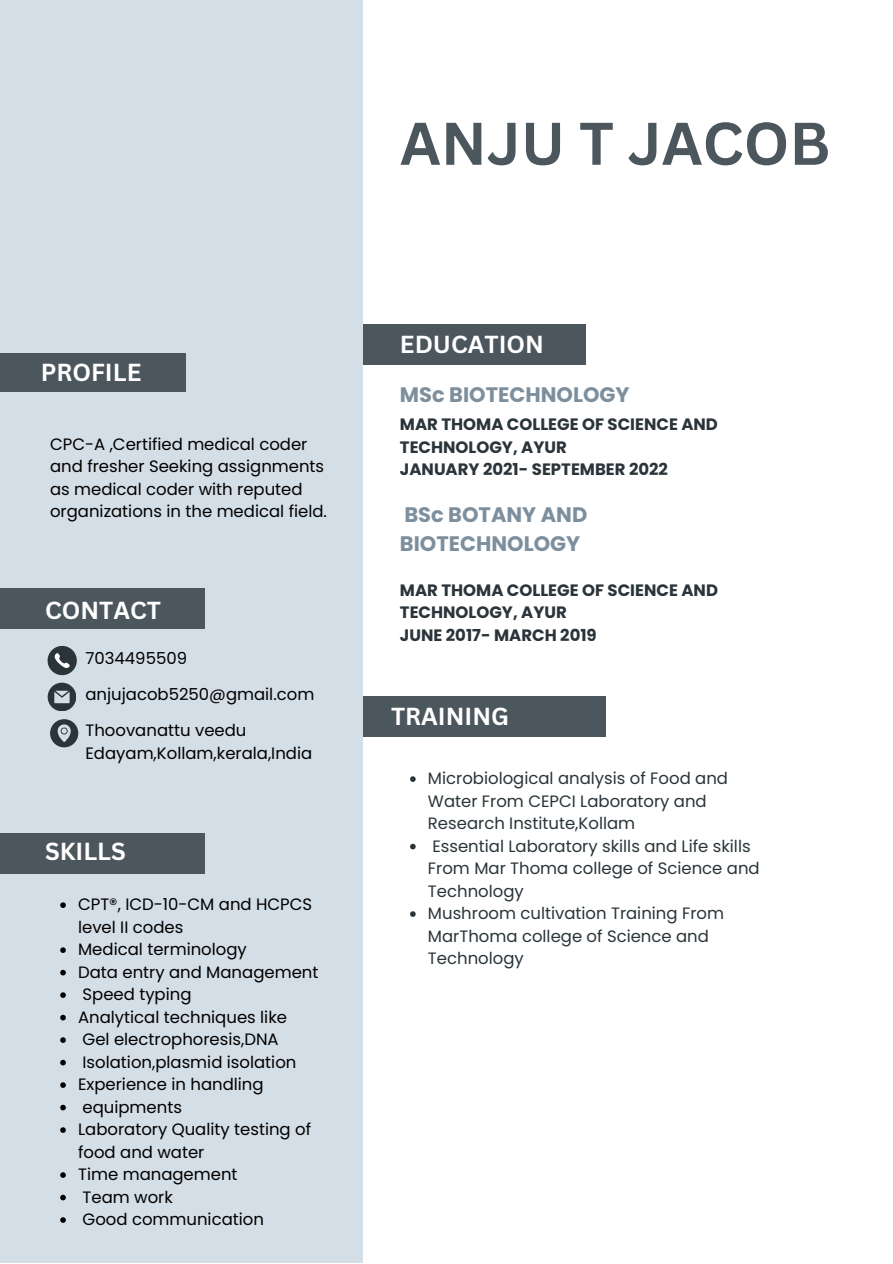
<style>
.page{position:relative;width:893px;height:1264px;background:#fff}
.page>*{position:absolute;margin:0;border:0;box-sizing:border-box;transform-origin:0 0}
.t1{font:700 58.8px "Canva Sans";color:#4b565d}
.t2{font:700 24px "Canva Sans";color:#fff}
.t3{font:700 21px/29.2px "Poppins";color:#7d8f9d}
.t4{font:16.5px/22.5px "Poppins";color:#000}
.t5{font:16.5px/22.5px "Poppins";color:#2a3439}
.t6{font:700 16.5px/22.5px "Poppins";color:#2a3439}
</style>
<div class="page">
<div style="left:342px;top:324px;width:243px;height:41px;background:#4b565d"></div>
<div style="left:0;top:0;width:363px;height:1262px;background:#d4dee6"></div>
<div style="left:0;top:353px;width:185px;height:39px;background:#4b565d"></div>
<div style="left:0;top:588px;width:205px;height:41px;background:#4b565d"></div>
<div style="left:0;top:833px;width:205px;height:40px;background:#4b565d"></div>
<svg style="left:48px;top:646px;width:29px;height:29px"></svg>
<svg style="left:48px;top:682px;width:28px;height:28px"></svg>
<svg style="left:50px;top:719px;width:28px;height:28px"></svg>
<svg style="left:60px;top:902px;width:6px;height:6px"></svg>
<svg style="left:60px;top:947px;width:6px;height:5px"></svg>
<svg style="left:60px;top:969px;width:6px;height:6px"></svg>
<svg style="left:60px;top:992px;width:6px;height:5px"></svg>
<svg style="left:60px;top:1014px;width:6px;height:6px"></svg>
<svg style="left:60px;top:1037px;width:6px;height:5px"></svg>
<svg style="left:60px;top:1059px;width:6px;height:6px"></svg>
<svg style="left:60px;top:1082px;width:6px;height:5px"></svg>
<svg style="left:60px;top:1104px;width:6px;height:6px"></svg>
<svg style="left:60px;top:1127px;width:6px;height:5px"></svg>
<svg style="left:60px;top:1172px;width:6px;height:5px"></svg>
<svg style="left:60px;top:1194px;width:6px;height:6px"></svg>
<svg style="left:60px;top:1217px;width:6px;height:5px"></svg>
<div style="left:363px;top:696px;width:243px;height:41px;background:#4b565d"></div>
<svg style="left:410px;top:776px;width:5px;height:6px"></svg>
<svg style="left:410px;top:843px;width:5px;height:6px"></svg>
<svg style="left:410px;top:911px;width:5px;height:5px"></svg>
<p class="t1" style="left:400px;top:102px;width:432px">ANJU T JACOB</p>
<p class="t2" style="left:41px;top:355px;width:102px">PROFILE</p>
<p class="t4" style="left:50px;top:432px;width:259px">CPC-A ,Certified medical coder</p>
<p class="t4" style="left:50px;top:455px;width:275px">and fresher Seeking assignments</p>
<p class="t4" style="left:50px;top:477px;width:278px">as medical coder with reputed organizations in the medical field.</p>
<p class="t2" style="left:45px;top:593px;width:118px">CONTACT</p>
<p class="t4" style="left:85px;top:647px;width:103px">7034495509</p>
<p class="t4" style="left:85px;top:683px;width:230px">anjujacob5250@gmail.com</p>
<p class="t4" style="left:85px;top:719px;width:162px">Thoovanattu veedu</p>
<p class="t4" style="left:85px;top:741px;width:228px">Edayam,Kollam,kerala,India</p>
<p class="t2" style="left:45px;top:834px;width:82px">SKILLS</p>
<p class="t4" style="left:78px;top:893px;width:235px">CPT®, ICD-10-CM and HCPCS level II codes</p>
<p class="t4" style="left:78px;top:938px;width:170px">Medical terminology</p>
<p class="t4" style="left:78px;top:960px;width:242px">Data entry and Management</p>
<p class="t4" style="left:82px;top:983px;width:110px">Speed typing</p>
<p class="t4" style="left:78px;top:1005px;width:210px">Analytical techniques like</p>
<p class="t4" style="left:82px;top:1028px;width:198px">Gel electrophoresis,DNA</p>
<p class="t4" style="left:82px;top:1050px;width:215px">Isolation,plasmid isolation</p>
<p class="t4" style="left:78px;top:1073px;width:187px">Experience in handling</p>
<p class="t4" style="left:82px;top:1095px;width:101px">equipments</p>
<p class="t4" style="left:78px;top:1118px;width:234px">Laboratory Quality testing of food and water</p>
<p class="t4" style="left:78px;top:1163px;width:161px">Time management</p>
<p class="t4" style="left:82px;top:1185px;width:92px">Team work</p>
<p class="t4" style="left:82px;top:1207px;width:183px">Good communication</p>
<p class="t2" style="left:400px;top:327px;width:146px">EDUCATION</p>
<p class="t3" style="left:400px;top:380px;width:231px">MSc BIOTECHNOLOGY</p>
<p class="t6" style="left:400px;top:413px;width:319px">MAR THOMA COLLEGE OF SCIENCE AND<br>TECHNOLOGY, AYUR</p>
<p class="t6" style="left:400px;top:458px;width:269px">JANUARY 2021- SEPTEMBER 2022</p>
<p class="t3" style="left:400px;top:500px;width:189px">BSc BOTANY AND<br>BIOTECHNOLOGY</p>
<p class="t6" style="left:400px;top:579px;width:319px">MAR THOMA COLLEGE OF SCIENCE AND<br>TECHNOLOGY, AYUR</p>
<p class="t6" style="left:400px;top:624px;width:198px">JUNE 2017- MARCH 2019</p>
<p class="t2" style="left:391px;top:699px;width:119px">TRAINING</p>
<p class="t5" style="left:428px;top:767px;width:301px">Microbiological analysis of Food and<br>Water From CEPCI Laboratory and<br>Research Institute,Kollam</p>
<p class="t5" style="left:428px;top:834px;width:333px">Essential Laboratory skills and Life skills<br>From Mar Thoma college of Science and<br>Technology</p>
<p class="t5" style="left:428px;top:902px;width:297px">Mushroom cultivation Training From<br>MarThoma college of Science and<br>Technology</p>
</div>
